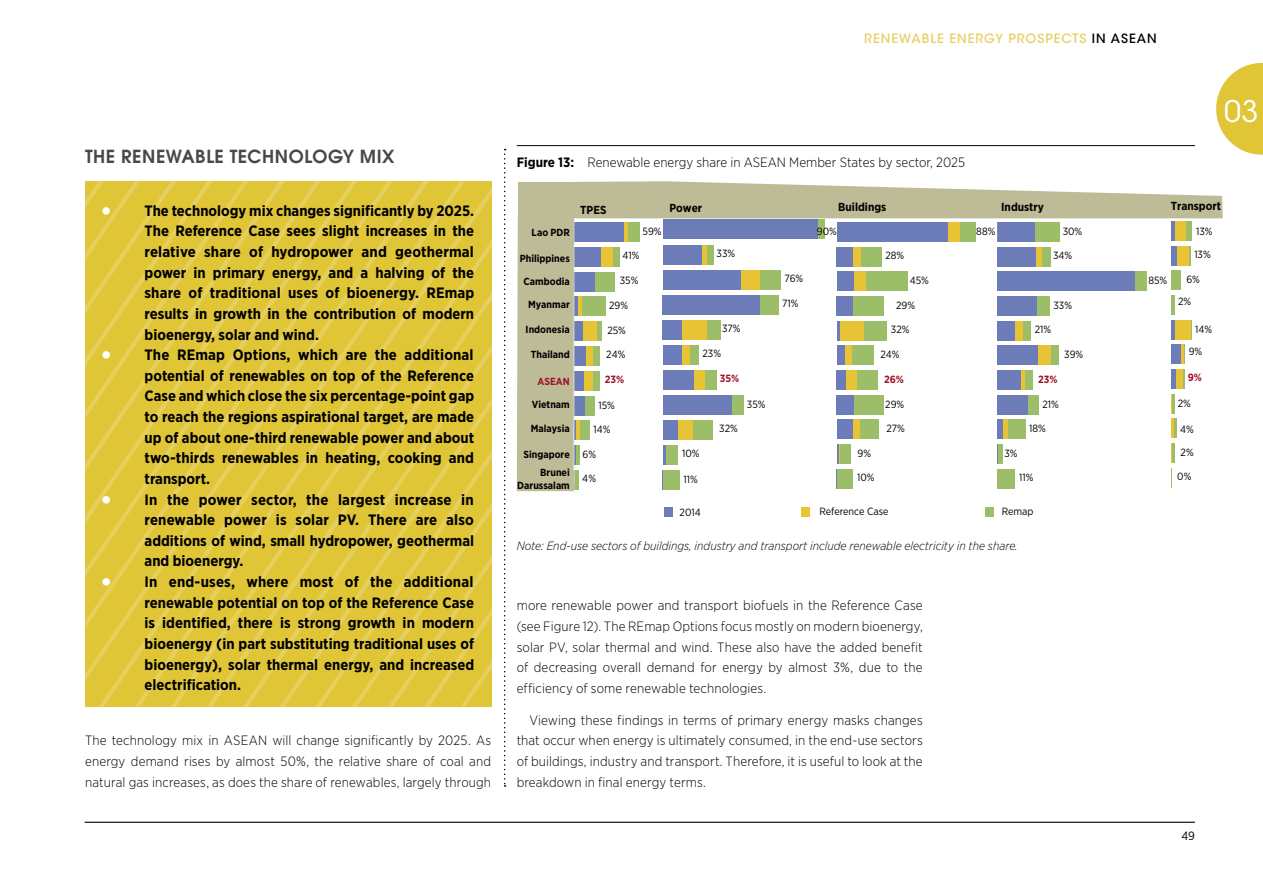
<style>
.page{position:relative;width:1263px;height:893px;background:#fff}
.page>*{position:absolute;margin:0;border:0;box-sizing:border-box;transform-origin:0 0}
.t1{font:29.7px "ITC Avant Garde Std";color:#fff}
.Zü-1-1-1{font:600 18px "Avant Garde";letter-spacing:.03em;color:#484848}
.Aufzählung_oZV{font:700 15px/20.7px "Gotham Narrow";color:#000;text-align:justify}
.Fließtext_ohne_Einzu{font:300 13.5px/20.7px "Gotham Narrow";letter-spacing:.01em;color:#000;text-align:justify}
.Fließtext_mit_Einzug{font:300 13.5px/20.7px "Gotham Narrow";letter-spacing:.005em;color:#000;text-align:justify}
.Figure{font:300 13.5px "Gotham Narrow";color:#000}
.t2{font:500 12.75px "ITC Avant Garde Std";letter-spacing:.075em;color:#e7d062}
.Source{font:italic 300 12px "Gotham Narrow";color:#000}
.t3{font:12px "Gotham Narrow";color:#000}
.t4{font:700 11.7px "Gotham Narrow";color:#000}
.t5{font:10.5px "Gotham Narrow";color:#000}
.t6{font:700 10.5px "Gotham Narrow";color:#9d1428}
.t7{font:700 10.2px/18.8px "Gotham Narrow";color:#000;text-align:right}
.t8{font:700 10.2px "Gotham Narrow";color:#9d1428}
.s1{font-family:"Universal Newswith Comm Pi";font-weight:400;color:#fff}
.s2{color:#000}
.s3{font-weight:700}
</style>
<div class="page">
<hr style="left:85px;top:822px;width:1110px;height:1px;background:#000">
<svg style="left:504px;top:149px;width:2px;height:638px"></svg>
<svg style="left:1216px;top:63px;width:47px;height:92px"></svg>
<hr style="left:574px;top:220px;width:1px;height:272px;background:#e1e1e1">
<svg style="left:517px;top:181px;width:706px;height:310px"></svg>
<div style="left:518px;top:182px;width:56px;height:40px;background:#bebb97"></div>
<div style="left:664px;top:507px;width:9px;height:10px;background:#6b7cb8"></div>
<div style="left:801px;top:507px;width:9px;height:10px;background:#e7c335"></div>
<div style="left:985px;top:507px;width:9px;height:10px;background:#9cbe68"></div>
<hr style="left:517px;top:145px;width:678px;height:1px;background:#000">
<svg style="left:365px;top:181px;width:126px;height:526px"></svg>
<svg style="left:328px;top:181px;width:37px;height:526px"></svg>
<svg style="left:85px;top:181px;width:243px;height:526px"></svg>
<p class="Zü-1-1-1" style="left:85px;top:145px;width:311px">THE RENEWABLE TECHNOLOGY MIX</p>
<p class="Aufzählung_oZV" style="left:145px;top:200px;width:331px;text-indent:-43px"><span class="s1">●</span> The technology mix changes significantly by 2025.<br>The Reference Case sees slight increases in the relative share of hydropower and geothermal power in primary energy, and a halving of the share of traditional uses of bioenergy. REmap results in growth in the contribution of modern bioenergy, solar and wind.</p>
<p class="Aufzählung_oZV" style="left:145px;top:344px;width:331px;text-indent:-43px"><span class="s1">●</span> The REmap Options, which are the additional potential of renewables on top of the Reference Case and which close the six percentage-point gap to reach the regions aspirational target, are made up of about one-third renewable power and about two-thirds renewables in heating, cooking and transport.</p>
<p class="Aufzählung_oZV" style="left:145px;top:489px;width:331px;text-indent:-43px"><span class="s1">●</span> In the power sector, the largest increase in renewable power is solar PV. There are also additions of wind, small hydropower, geothermal and bioenergy.</p>
<p class="Aufzählung_oZV" style="left:145px;top:571px;width:331px;text-indent:-43px"><span class="s1">●</span> In end-uses, where most of the additional renewable potential on top of the Reference Case is identified, there is strong growth in modern bioenergy (in part substituting traditional uses of bioenergy), solar thermal energy, and increased electrification.</p>
<p class="Fließtext_ohne_Einzu" style="left:85px;top:730px;width:408px">The technology mix in ASEAN will change significantly by 2025. As energy demand rises by almost 50%, the relative share of coal and natural gas increases, as does the share of renewables, largely through</p>
<p class="t2" style="left:864px;top:30px;width:294px">RENEWABLE ENERGY PROSPECTS <span class="s2">IN ASEAN</span></p>
<p class="Figure" style="left:517px;top:154px;width:450px"><span class="s3">Figure 13:</span> Renewable energy share in ASEAN Member States by sector, 2025</p>
<h1 class="t1" style="left:1224px;top:93px;width:36px">03</h1>
<p class="t7" style="left:532px;top:223px;width:40px">Lao PDR</p>
<p class="t4" style="left:580px;top:202px;width:28px">TPES</p>
<p class="t4" style="left:669px;top:201px;width:34px">Power</p>
<p class="t4" style="left:838px;top:200px;width:50px">Buildings</p>
<p class="t4" style="left:1001px;top:199px;width:44px">Industry</p>
<p class="t4" style="left:1171px;top:198px;width:52px">Transport</p>
<p class="t5" style="left:817px;top:224px;width:22px">90%</p>
<p class="t5" style="left:976px;top:224px;width:21px">88%</p>
<p class="t7" style="left:1176px;top:196px;width:45px">Transport</p>
<p class="t7" style="left:1001px;top:198px;width:39px">Industry</p>
<p class="t7" style="left:671px;top:198px;width:30px">Power</p>
<p class="t7" style="left:840px;top:199px;width:44px">Buildings</p>
<p class="t7" style="left:580px;top:199px;width:24px">TPES</p>
<p class="t5" style="left:642px;top:224px;width:21px">59%</p>
<p class="t5" style="left:1063px;top:224px;width:21px">30%</p>
<p class="t5" style="left:1196px;top:225px;width:18px">13%</p>
<p class="t7" style="left:520px;top:249px;width:52px">Philippines</p>
<p class="t5" style="left:622px;top:249px;width:19px">41%</p>
<p class="t5" style="left:717px;top:247px;width:20px">33%</p>
<p class="t5" style="left:885px;top:249px;width:20px">28%</p>
<p class="t5" style="left:1053px;top:249px;width:21px">34%</p>
<p class="t5" style="left:1194px;top:248px;width:18px">13%</p>
<p class="t7" style="left:524px;top:272px;width:48px">Cambodia</p>
<p class="t5" style="left:620px;top:274px;width:20px">35%</p>
<p class="t5" style="left:784px;top:272px;width:20px">76%</p>
<p class="t5" style="left:910px;top:274px;width:21px">45%</p>
<p class="t5" style="left:1148px;top:274px;width:20px">85%</p>
<p class="t5" style="left:1186px;top:272px;width:15px">6%</p>
<p class="t7" style="left:528px;top:295px;width:43px">Myanmar</p>
<p class="t7" style="left:526px;top:320px;width:46px">Indonesia</p>
<p class="t7" style="left:531px;top:345px;width:41px">Thailand</p>
<p class="t8" style="left:538px;top:375px;width:34px">ASEAN</p>
<p class="t7" style="left:532px;top:395px;width:39px">Vietnam</p>
<p class="t7" style="left:531px;top:419px;width:41px">Malaysia</p>
<p class="t7" style="left:523px;top:445px;width:48px">Singapore<br>Brunei</p>
<p class="t7" style="left:517px;top:476px;width:54px">Darussalam</p>
<p class="t5" style="left:609px;top:299px;width:21px">29%</p>
<p class="t5" style="left:607px;top:323px;width:20px">25%</p>
<p class="t5" style="left:606px;top:348px;width:21px">24%</p>
<p class="t6" style="left:605px;top:373px;width:21px">23%</p>
<p class="t5" style="left:598px;top:398px;width:18px">15%</p>
<p class="t5" style="left:593px;top:423px;width:19px">14%</p>
<p class="t5" style="left:583px;top:447px;width:15px">6%</p>
<p class="t5" style="left:582px;top:472px;width:15px">4%</p>
<p class="t5" style="left:722px;top:322px;width:20px">37%</p>
<p class="t5" style="left:702px;top:347px;width:20px">23%</p>
<p class="t5" style="left:682px;top:447px;width:19px">10%</p>
<p class="t5" style="left:683px;top:472px;width:16px">11%</p>
<p class="t6" style="left:720px;top:372px;width:21px">35%</p>
<p class="t5" style="left:719px;top:422px;width:20px">32%</p>
<p class="t5" style="left:747px;top:398px;width:20px">35%</p>
<p class="t5" style="left:782px;top:297px;width:18px">71%</p>
<p class="t5" style="left:896px;top:298px;width:21px">29%</p>
<p class="t5" style="left:891px;top:323px;width:20px">32%</p>
<p class="t5" style="left:880px;top:348px;width:21px">24%</p>
<p class="t6" style="left:884px;top:372px;width:21px">26%</p>
<p class="t5" style="left:885px;top:398px;width:21px">29%</p>
<p class="t5" style="left:857px;top:446px;width:15px">9%</p>
<p class="t5" style="left:857px;top:471px;width:19px">10%</p>
<p class="t5" style="left:886px;top:422px;width:20px">27%</p>
<p class="t5" style="left:1053px;top:298px;width:20px">33%</p>
<p class="t5" style="left:1035px;top:323px;width:18px">21%</p>
<p class="t5" style="left:1064px;top:348px;width:21px">39%</p>
<p class="t6" style="left:1038px;top:372px;width:21px">23%</p>
<p class="t5" style="left:1042px;top:398px;width:18px">21%</p>
<p class="t5" style="left:1004px;top:446px;width:15px">3%</p>
<p class="t5" style="left:1029px;top:422px;width:18px">18%</p>
<p class="t5" style="left:1019px;top:471px;width:16px">11%</p>
<p class="t5" style="left:1178px;top:295px;width:15px">2%</p>
<p class="t5" style="left:1195px;top:323px;width:19px">14%</p>
<p class="t5" style="left:1189px;top:345px;width:15px">9%</p>
<p class="t6" style="left:1188px;top:371px;width:16px">9%</p>
<p class="t5" style="left:1178px;top:397px;width:15px">2%</p>
<p class="t5" style="left:1180px;top:423px;width:15px">4%</p>
<p class="t5" style="left:1180px;top:445px;width:15px">2%</p>
<p class="t5" style="left:1177px;top:470px;width:16px">0%</p>
<p class="t5" style="left:680px;top:505px;width:23px">2014</p>
<p class="t5" style="left:819px;top:505px;width:71px">Reference Case</p>
<p class="t5" style="left:1002px;top:505px;width:33px">Remap</p>
<p class="Source" style="left:517px;top:538px;width:503px">Note: End-use sectors of buildings, industry and transport include renewable electricity in the share.</p>
<p class="Fließtext_ohne_Einzu" style="left:517px;top:595px;width:408px">more renewable power and transport biofuels in the Reference Case (see Figure 12). The REmap Options focus mostly on modern bioenergy, solar PV, solar thermal and wind. These also have the added benefit of decreasing overall demand for energy by almost 3%, due to the efficiency of some renewable technologies.</p>
<p class="Fließtext_mit_Einzug" style="left:517px;top:709px;width:408px;text-indent:13px">Viewing these findings in terms of primary energy masks changes that occur when energy is ultimately consumed, in the end-use sectors of buildings, industry and transport. Therefore, it is useful to look at the breakdown in final energy terms.</p>
<p class="t3" style="left:1181px;top:828px;width:15px">49</p>
</div>
